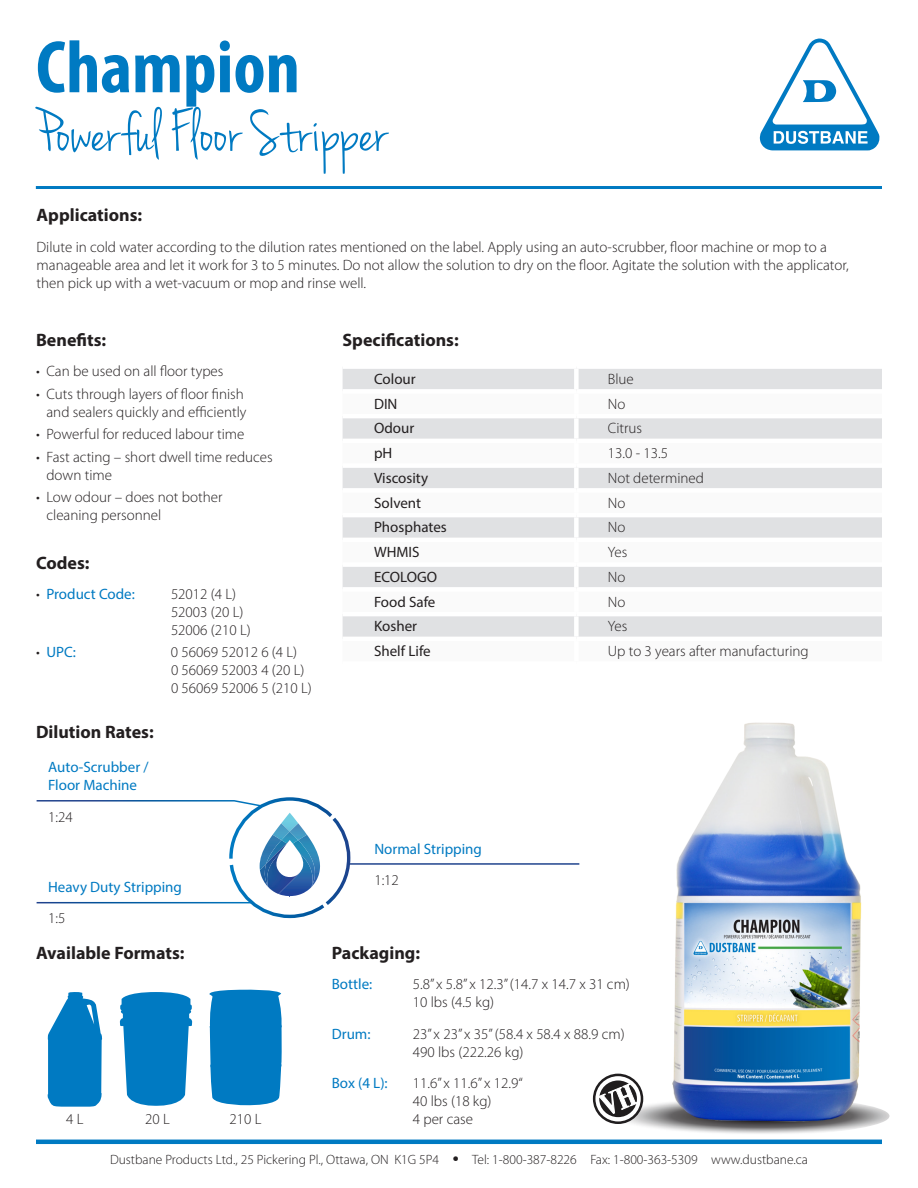
<style>
.page{position:relative;width:918px;height:1188px;background:#fff}
.page>*{position:absolute;margin:0;border:0;box-sizing:border-box;transform-origin:0 0}
.Product_Name{font:700 condensed 75px "Myriad Pro";color:#007ac2}
.Product_Description{font:63px "Jenna Sue";color:#007ac2}
.Subheader{font:700 18px "Myriad Pro";color:#231f20}
.body_text_10_12{font:300 15px/18px "Myriad Pro";color:#231f20}
.bullet_list{font:300 15px/18px "Myriad Pro";color:#231f20}
.body_text_10_12-2{font:15px/18px "Myriad Pro";color:#007ac2}
.table_text{font:15px "Myriad Pro";color:#231f20}
.table_text-2{font:300 15px "Myriad Pro";color:#231f20}
.bullet_list-2{font:15px "Myriad Pro";color:#007ac2}
.t1{font:300 13.5px "Myriad Pro";color:#231f20}
.s1{font-weight:300;color:#231f20}
.s2{font-weight:900;font-size:16.5px}
</style>
<div class="page">
<hr style="left:36px;top:1140px;width:846px;height:4px;background:#007ac2">
<svg style="left:759px;top:38px;width:121px;height:113px"></svg>
<img style="left:598px;top:1096px;width:292px;height:31px">
<div style="left:343px;top:369px;width:539px;height:20px;background:#e0e1e3"></div>
<svg style="left:343px;top:418px;width:539px;height:219px;fill:#e0e1e3"></svg>
<div style="left:574px;top:369px;width:5px;height:20px;background:#fff"></div>
<div style="left:574px;top:418px;width:5px;height:21px;background:#fff"></div>
<hr style="left:343px;top:439px;width:233px;height:4px;background:#fff">
<hr style="left:576px;top:439px;width:306px;height:4px;background:#fff">
<div style="left:574px;top:443px;width:5px;height:20px;background:#fff"></div>
<div style="left:343px;top:463px;width:233px;height:5px;background:#fff"></div>
<div style="left:576px;top:463px;width:306px;height:5px;background:#fff"></div>
<div style="left:574px;top:468px;width:5px;height:20px;background:#fff"></div>
<div style="left:343px;top:488px;width:233px;height:5px;background:#fff"></div>
<div style="left:576px;top:488px;width:306px;height:5px;background:#fff"></div>
<div style="left:574px;top:493px;width:5px;height:20px;background:#fff"></div>
<hr style="left:343px;top:513px;width:233px;height:4px;background:#fff">
<hr style="left:576px;top:513px;width:306px;height:4px;background:#fff">
<div style="left:574px;top:517px;width:5px;height:21px;background:#fff"></div>
<hr style="left:343px;top:538px;width:233px;height:4px;background:#fff">
<hr style="left:576px;top:538px;width:306px;height:4px;background:#fff">
<div style="left:574px;top:542px;width:5px;height:20px;background:#fff"></div>
<div style="left:343px;top:562px;width:233px;height:5px;background:#fff"></div>
<div style="left:576px;top:562px;width:306px;height:5px;background:#fff"></div>
<div style="left:574px;top:567px;width:5px;height:20px;background:#fff"></div>
<div style="left:343px;top:587px;width:233px;height:5px;background:#fff"></div>
<div style="left:576px;top:587px;width:306px;height:5px;background:#fff"></div>
<div style="left:574px;top:592px;width:5px;height:20px;background:#fff"></div>
<hr style="left:343px;top:612px;width:233px;height:4px;background:#fff">
<hr style="left:576px;top:612px;width:306px;height:4px;background:#fff">
<div style="left:574px;top:616px;width:5px;height:21px;background:#fff"></div>
<hr style="left:36px;top:186px;width:846px;height:3px;background:#007ac2">
<img style="left:652px;top:722px;width:229px;height:412px">
<svg style="left:594px;top:1075px;width:48px;height:48px"></svg>
<div style="left:593px;top:1074px;width:50px;height:50px;border:3px solid #201d1e;border-radius:50%"></div>
<div style="left:599px;top:1081px;width:38px;height:36px;background:#201d1e;border-radius:50%"></div>
<svg style="left:598px;top:1083px;width:40px;height:31px"></svg>
<svg style="left:48px;top:992px;width:54px;height:115px;background:#268dcb"></svg>
<svg style="left:36px;top:797px;width:316px;height:122px"></svg>
<svg style="left:119px;top:992px;width:74px;height:114px"></svg>
<svg style="left:209px;top:990px;width:73px;height:115px;background:#0e81c5"></svg>
<p class="Product_Name" style="left:36px;top:20px;width:265px">Champion</p>
<p class="Product_Description" style="left:36px;top:96px;width:352px">Powerful Floor Stripper</p>
<p class="Subheader" style="left:37px;top:203px;width:107px">Applications:</p>
<p class="body_text_10_12" style="left:37px;top:238px;width:814px">Dilute in cold water according to the dilution rates mentioned on the label. Apply using an auto-scrubber, floor machine or mop to a manageable area and let it work for 3 to 5 minutes. Do not allow the solution to dry on the floor. Agitate the solution with the applicator, then pick up with a wet-vacuum or mop and rinse well.</p>
<p class="Subheader" style="left:36px;top:329px;width:72px">Benefits:</p>
<p class="bullet_list" style="left:36px;top:362px;width:189px">• Can be used on all floor types</p>
<p class="bullet_list" style="left:36px;top:385px;width:212px;text-align:right">• Cuts through layers of floor finish and sealers quickly and efficiently</p>
<p class="bullet_list" style="left:36px;top:425px;width:210px">• Powerful for reduced labour time</p>
<p class="bullet_list" style="left:46px;top:448px;width:228px;text-indent:-10px">• Fast acting – short dwell time reduces down time</p>
<p class="bullet_list" style="left:46px;top:488px;width:177px;text-indent:-10px">• Low odour – does not bother cleaning personnel</p>
<p class="Subheader" style="left:36px;top:551px;width:55px">Codes:</p>
<p class="bullet_list-2" style="left:36px;top:585px;width:100px"><span class="s1">•</span> Product Code:</p>
<p class="bullet_list" style="left:171px;top:585px;width:81px">52012 (4 L)<br>52003 (20 L)<br>52006 (210 L)</p>
<p class="bullet_list-2" style="left:36px;top:643px;width:41px"><span class="s1">•</span> UPC:</p>
<p class="bullet_list" style="left:171px;top:643px;width:142px">0 56069 52012 6 (4 L)<br>0 56069 52003 4 (20 L)<br>0 56069 52006 5 (210 L)</p>
<p class="Subheader" style="left:36px;top:720px;width:119px">Dilution Rates:</p>
<p class="body_text_10_12-2" style="left:48px;top:758px;width:102px">Auto-Scrubber /<br>Floor Machine</p>
<p class="body_text_10_12" style="left:48px;top:808px;width:26px">1:24</p>
<p class="body_text_10_12-2" style="left:48px;top:878px;width:135px">Heavy Duty Stripping</p>
<p class="body_text_10_12" style="left:48px;top:909px;width:19px">1:5</p>
<p class="Subheader" style="left:36px;top:942px;width:150px">Available Formats:</p>
<p class="body_text_10_12" style="left:66px;top:1110px;width:19px">4 L</p>
<p class="body_text_10_12" style="left:145px;top:1110px;width:26px">20 L</p>
<p class="body_text_10_12" style="left:230px;top:1110px;width:33px">210 L</p>
<p class="Subheader" style="left:343px;top:329px;width:118px">Specifications:</p>
<p class="table_text" style="left:374px;top:370px;width:43px">Colour</p>
<p class="table_text-2" style="left:608px;top:370px;width:27px">Blue</p>
<p class="table_text" style="left:374px;top:394px;width:25px">DIN</p>
<p class="table_text-2" style="left:608px;top:395px;width:19px">No</p>
<p class="table_text" style="left:374px;top:419px;width:42px">Odour</p>
<p class="table_text-2" style="left:608px;top:419px;width:36px">Citrus</p>
<p class="table_text" style="left:374px;top:444px;width:20px">pH</p>
<p class="table_text-2" style="left:608px;top:444px;width:62px">13.0 - 13.5</p>
<p class="table_text" style="left:374px;top:469px;width:56px">Viscosity</p>
<p class="table_text-2" style="left:608px;top:469px;width:98px">Not determined</p>
<p class="table_text" style="left:374px;top:493px;width:49px">Solvent</p>
<p class="table_text-2" style="left:608px;top:494px;width:19px">No</p>
<p class="table_text" style="left:374px;top:518px;width:74px">Phosphates</p>
<p class="table_text-2" style="left:608px;top:518px;width:19px">No</p>
<p class="table_text" style="left:374px;top:543px;width:47px">WHMIS</p>
<p class="table_text-2" style="left:608px;top:543px;width:21px">Yes</p>
<p class="table_text" style="left:374px;top:568px;width:64px">ECOLOGO</p>
<p class="table_text-2" style="left:608px;top:568px;width:19px">No</p>
<p class="table_text" style="left:374px;top:592px;width:63px">Food Safe</p>
<p class="table_text-2" style="left:608px;top:593px;width:19px">No</p>
<p class="table_text" style="left:374px;top:617px;width:45px">Kosher</p>
<p class="table_text-2" style="left:608px;top:617px;width:21px">Yes</p>
<p class="table_text" style="left:374px;top:642px;width:58px">Shelf Life</p>
<p class="table_text-2" style="left:608px;top:642px;width:202px">Up to 3 years after manufacturing</p>
<p class="body_text_10_12-2" style="left:374px;top:840px;width:109px">Normal Stripping</p>
<p class="body_text_10_12" style="left:374px;top:871px;width:26px">1:12</p>
<p class="Subheader" style="left:332px;top:942px;width:90px">Packaging:</p>
<p class="body_text_10_12-2" style="left:332px;top:975px;width:42px">Bottle:</p>
<p class="body_text_10_12" style="left:413px;top:975px;width:219px">5.8” x 5.8” x 12.3” (14.7 x 14.7 x 31 cm)<br>10 lbs (4.5 kg)</p>
<p class="body_text_10_12-2" style="left:332px;top:1025px;width:40px">Drum:</p>
<p class="body_text_10_12" style="left:413px;top:1025px;width:213px">23” x 23” x 35” (58.4 x 58.4 x 88.9 cm)<br>490 lbs (222.26 kg)</p>
<p class="body_text_10_12-2" style="left:332px;top:1074px;width:57px">Box (4 L):</p>
<p class="body_text_10_12" style="left:413px;top:1074px;width:111px">11.6” x 11.6” x 12.9“<br>40 lbs (18 kg)<br>4 per case</p>
<p class="t1" style="left:110px;top:1152px;width:699px">Dustbane Products Ltd., 25 Pickering Pl., Ottawa, ON K1G 5P4 <span class="s2">•</span> Tel: 1-800-387-8226 Fax: 1-800-363-5309 www.dustbane.ca</p>
</div>
